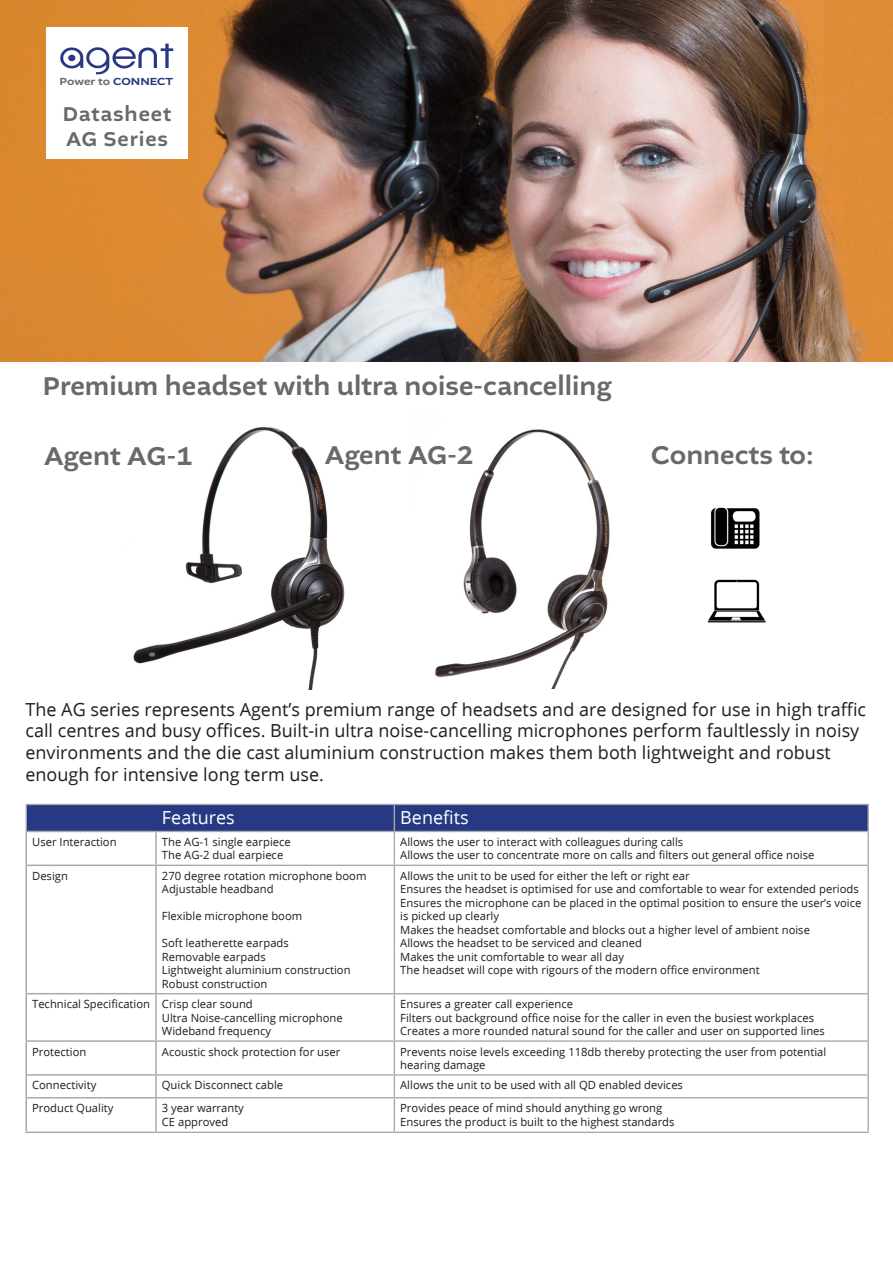
<style>
.page{position:relative;width:893px;height:1263px;background:#fff}
.page>*{position:absolute;margin:0;border:0;box-sizing:border-box;transform-origin:0 0}
.Grey_subhead{font:500 27px "Altivo";color:#686968}
.Product_name{font:500 21px "Altivo";letter-spacing:.04em;color:#686968}
.Body_Copy{font:18px/21.6px "Open Sans";color:#231f20}
.Body_Copy_White{font:18px "Open Sans";color:#fff}
.Features_text{font:11.25px/13.5px "Open Sans";color:#231f20}
.t1{font:500 10.8px "Altivo";color:#676868;scale:1.12 1}
.s1{color:#283883}
</style>
<div class="page">
<img style="left:711px;top:507px;width:49px;height:42px">
<img style="left:707px;top:579px;width:59px;height:44px">
<img style="left:0;top:0;width:893px;height:362px">
<img style="left:435px;top:429px;width:175px;height:259px">
<img style="left:132px;top:427px;width:213px;height:262px">
<svg style="left:27px;top:832px;width:840px;height:242px"></svg>
<svg style="left:26px;top:804px;width:841px;height:27px;background:#2b3c83"></svg>
<hr style="left:394px;top:804px;width:475px;height:1px;background:#a8a9ad">
<hr style="left:867px;top:805px;width:2px;height:26px;background:#a8a9ad">
<hr style="left:26px;top:832px;width:1px;height:32px;background:#a8a9ad">
<hr style="left:26px;top:831px;width:131px;height:1px;background:#a8a9ad">
<hr style="left:155px;top:832px;width:2px;height:32px;background:#a8a9ad">
<hr style="left:157px;top:831px;width:237px;height:1px;background:#a8a9ad">
<hr style="left:394px;top:832px;width:1px;height:33px;background:#a8a9ad">
<hr style="left:394px;top:831px;width:473px;height:1px;background:#a8a9ad">
<hr style="left:867px;top:831px;width:2px;height:34px;background:#a8a9ad">
<hr style="left:26px;top:866px;width:1px;height:127px;background:#a8a9ad">
<hr style="left:26px;top:994px;width:1px;height:46px;background:#a8a9ad">
<hr style="left:26px;top:1042px;width:1px;height:32px;background:#a8a9ad">
<hr style="left:26px;top:864px;width:131px;height:2px;background:#a8a9ad">
<hr style="left:26px;top:993px;width:131px;height:1px;background:#a8a9ad">
<hr style="left:26px;top:1040px;width:131px;height:2px;background:#a8a9ad">
<hr style="left:155px;top:866px;width:2px;height:127px;background:#a8a9ad">
<hr style="left:155px;top:994px;width:2px;height:46px;background:#a8a9ad">
<hr style="left:155px;top:1042px;width:2px;height:32px;background:#a8a9ad">
<hr style="left:157px;top:865px;width:237px;height:1px;background:#a8a9ad">
<hr style="left:157px;top:993px;width:237px;height:1px;background:#a8a9ad">
<hr style="left:157px;top:1040px;width:237px;height:2px;background:#a8a9ad">
<hr style="left:394px;top:866px;width:1px;height:127px;background:#a8a9ad">
<hr style="left:394px;top:994px;width:1px;height:46px;background:#a8a9ad">
<hr style="left:394px;top:1042px;width:1px;height:32px;background:#a8a9ad">
<hr style="left:394px;top:865px;width:473px;height:1px;background:#a8a9ad">
<hr style="left:867px;top:865px;width:2px;height:129px;background:#a8a9ad">
<hr style="left:867px;top:994px;width:2px;height:47px;background:#a8a9ad">
<hr style="left:867px;top:1041px;width:2px;height:34px;background:#a8a9ad">
<hr style="left:394px;top:993px;width:473px;height:1px;background:#a8a9ad">
<hr style="left:394px;top:1040px;width:473px;height:2px;background:#a8a9ad">
<svg style="left:26px;top:1076px;width:1px;height:21px"></svg>
<hr style="left:26px;top:1098px;width:1px;height:33px;background:#a8a9ad">
<hr style="left:26px;top:1074px;width:131px;height:2px;background:#a8a9ad">
<hr style="left:26px;top:1097px;width:131px;height:1px;background:#a8a9ad">
<hr style="left:26px;top:1131px;width:131px;height:2px;background:#a8a9ad">
<hr style="left:155px;top:1076px;width:2px;height:21px;background:#a8a9ad">
<hr style="left:155px;top:1098px;width:2px;height:33px;background:#a8a9ad">
<hr style="left:157px;top:1074px;width:237px;height:1px;background:#a8a9ad">
<hr style="left:157px;top:1097px;width:237px;height:1px;background:#a8a9ad">
<hr style="left:157px;top:1131px;width:237px;height:2px;background:#a8a9ad">
<svg style="left:394px;top:1075px;width:1px;height:22px"></svg>
<hr style="left:394px;top:1098px;width:1px;height:33px;background:#a8a9ad">
<hr style="left:394px;top:1074px;width:473px;height:1px;background:#a8a9ad">
<hr style="left:867px;top:1075px;width:2px;height:23px;background:#a8a9ad">
<hr style="left:867px;top:1098px;width:2px;height:33px;background:#a8a9ad">
<hr style="left:394px;top:1097px;width:473px;height:1px;background:#a8a9ad">
<hr style="left:394px;top:1131px;width:475px;height:2px;background:#a8a9ad">
<hr style="left:155px;top:805px;width:2px;height:26px;background:#273982">
<div style="left:47px;top:28px;width:141px;height:77px;background:#fff"></div>
<svg style="left:60px;top:44px;width:113px;height:30px"></svg>
<div style="left:68px;top:55px;width:7px;height:6px;background:#283883;border-radius:50%"></div>
<div style="left:47px;top:105px;width:141px;height:53px;background:#fff"></div>
<p class="t1" style="left:60px;top:74px;width:103px">Power to <span class="s1">CONNECT</span></p>
<p class="Product_name" style="left:63px;top:100px;width:110px">Datasheet</p>
<p class="Product_name" style="left:66px;top:126px;width:103px">AG Series</p>
<p class="Grey_subhead" style="left:43px;top:369px;width:570px">Premium headset with ultra noise-cancelling</p>
<p class="Grey_subhead" style="left:44px;top:439px;width:150px">Agent AG-1</p>
<p class="Grey_subhead" style="left:325px;top:437px;width:150px">Agent AG-2</p>
<h1 class="Grey_subhead" style="left:651px;top:437px;width:164px">Connects to:</h1>
<p class="Body_Copy" style="left:26px;top:700px;width:842px">The AG series represents Agent’s premium range of headsets and are designed for use in high traffic call centres and busy offices. Built-in ultra noise-cancelling microphones perform faultlessly in noisy environments and the die cast aluminium construction makes them both lightweight and robust enough for intensive long term use.</p>
<p class="Body_Copy_White" style="left:162px;top:810px;width:74px">Features</p>
<p class="Body_Copy_White" style="left:400px;top:810px;width:70px">Benefits</p>
<p class="Features_text" style="left:32px;top:836px;width:86px">User Interaction</p>
<p class="Features_text" style="left:162px;top:836px;width:130px">The AG-1 single earpiece</p>
<p class="Features_text" style="left:162px;top:850px;width:123px">The AG-2 dual earpiece</p>
<p class="Features_text" style="left:400px;top:836px;width:285px">Allows the user to interact with colleagues during calls</p>
<p class="Features_text" style="left:400px;top:850px;width:416px">Allows the user to concentrate more on calls and filters out general office noise</p>
<p class="Features_text" style="left:32px;top:870px;width:37px">Design</p>
<p class="Features_text" style="left:162px;top:870px;width:206px">270 degree rotation microphone boom</p>
<p class="Features_text" style="left:162px;top:884px;width:113px">Adjustable headband</p>
<p class="Features_text" style="left:162px;top:911px;width:142px">Flexible microphone boom</p>
<p class="Features_text" style="left:162px;top:938px;width:128px">Soft leatherette earpads</p>
<p class="Features_text" style="left:162px;top:951px;width:105px">Removable earpads</p>
<p class="Features_text" style="left:162px;top:965px;width:190px">Lightweight aluminium construction</p>
<p class="Features_text" style="left:162px;top:978px;width:107px">Robust construction</p>
<p class="Features_text" style="left:32px;top:998px;width:120px">Technical Specification</p>
<p class="Features_text" style="left:162px;top:998px;width:92px">Crisp clear sound</p>
<p class="Features_text" style="left:162px;top:1012px;width:182px">Ultra Noise-cancelling microphone</p>
<p class="Features_text" style="left:162px;top:1025px;width:111px">Wideband frequency</p>
<p class="Features_text" style="left:400px;top:870px;width:291px">Allows the unit to be used for either the left or right ear</p>
<p class="Features_text" style="left:400px;top:884px;width:460px">Ensures the headset is optimised for use and comfortable to wear for extended periods</p>
<p class="Features_text" style="left:400px;top:897px;width:463px">Ensures the microphone can be placed in the optimal position to ensure the user’s voice is picked up clearly</p>
<p class="Features_text" style="left:400px;top:924px;width:411px">Makes the headset comfortable and blocks out a higher level of ambient noise</p>
<p class="Features_text" style="left:400px;top:938px;width:243px">Allows the headset to be serviced and cleaned</p>
<p class="Features_text" style="left:400px;top:951px;width:225px">Makes the unit comfortable to wear all day</p>
<p class="Features_text" style="left:400px;top:965px;width:361px">The headset will cope with rigours of the modern office environment</p>
<p class="Features_text" style="left:400px;top:998px;width:174px">Ensures a greater call experience</p>
<p class="Features_text" style="left:400px;top:1012px;width:415px">Filters out background office noise for the caller in even the busiest workplaces</p>
<p class="Features_text" style="left:400px;top:1025px;width:426px">Creates a more rounded natural sound for the caller and user on supported lines</p>
<p class="Features_text" style="left:32px;top:1046px;width:56px">Protection</p>
<p class="Features_text" style="left:162px;top:1046px;width:180px">Acoustic shock protection for user</p>
<p class="Features_text" style="left:400px;top:1046px;width:428px">Prevents noise levels exceeding 118db thereby protecting the user from potential hearing damage</p>
<p class="Features_text" style="left:32px;top:1080px;width:66px">Connectivity</p>
<p class="Features_text" style="left:162px;top:1080px;width:123px">Quick Disconnect cable</p>
<p class="Features_text" style="left:400px;top:1080px;width:284px">Allows the unit to be used with all QD enabled devices</p>
<p class="Features_text" style="left:32px;top:1102px;width:83px">Product Quality</p>
<p class="Features_text" style="left:162px;top:1102px;width:84px">3 year warranty</p>
<p class="Features_text" style="left:162px;top:1116px;width:68px">CE approved</p>
<p class="Features_text" style="left:400px;top:1102px;width:264px">Provides peace of mind should anything go wrong</p>
<p class="Features_text" style="left:400px;top:1116px;width:276px">Ensures the product is built to the highest standards</p>
</div>
